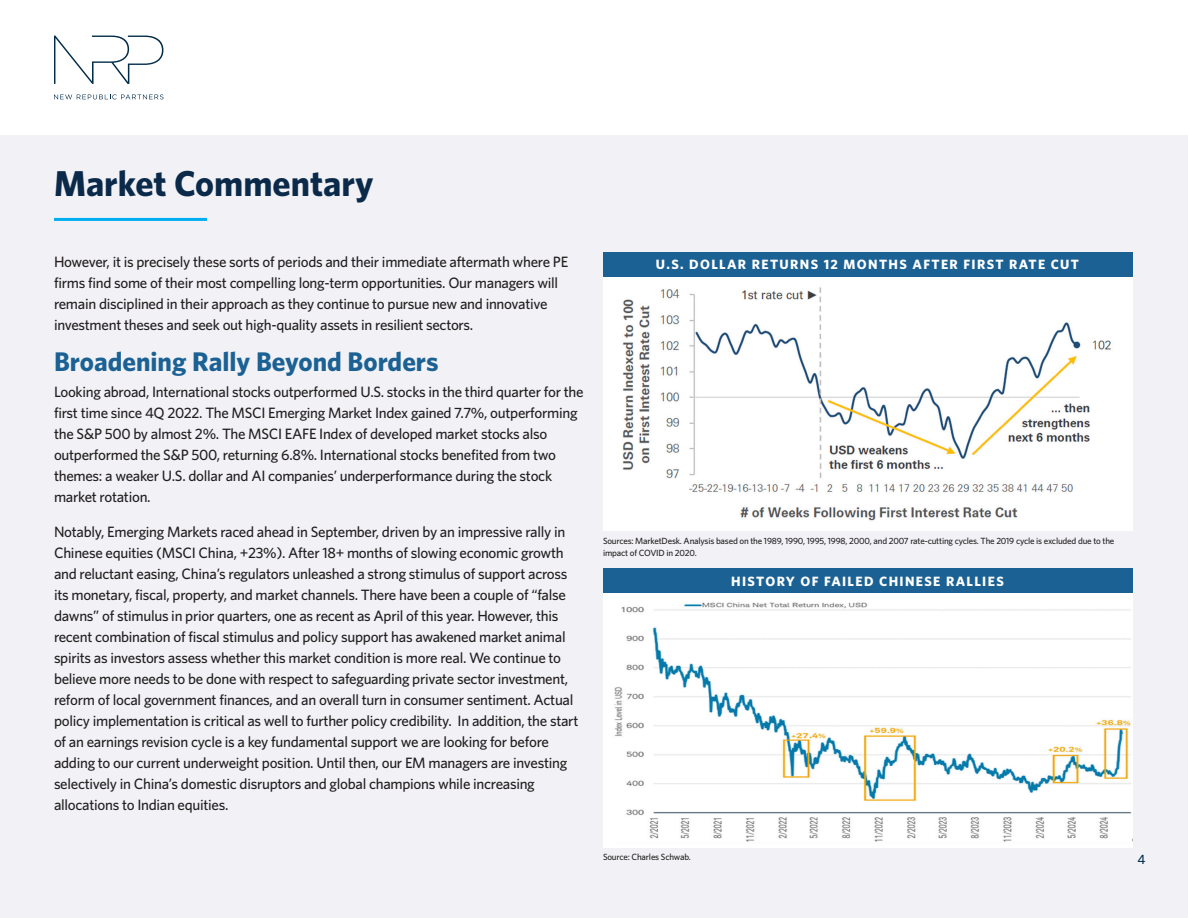
<style>
.page{position:relative;width:1188px;height:918px;background:#fff}
.page>*{position:absolute;margin:0;border:0;box-sizing:border-box;transform-origin:0 0}
.t1{font:700 36px "Whitney";color:#0b2a4a}
.t2{font:700 27px "Whitney";color:#1b6194}
.t3{font:500 15px/21px "Whitney";letter-spacing:-.02em;color:#231f20}
.t4{font:700 13.5px "Whitney";letter-spacing:.1em;color:#fff}
.t5{font:500 13.5px "Whitney";color:#002b49}
.t6{font:500 9px/12px "Whitney";letter-spacing:-.02em;color:#231f20}
</style>
<div class="page">
<div style="left:0;top:135px;width:1188px;height:783px;background:#f2f2f6"></div>
<hr style="left:54px;top:218px;width:153px;height:3px;background:#00aeef">
<img style="left:603px;top:277px;width:529px;height:251px">
<div style="left:603px;top:252px;width:529px;height:25px;background:#1b6194"></div>
<img style="left:603px;top:593px;width:529px;height:253px">
<div style="left:603px;top:568px;width:529px;height:25px;background:#1b6194"></div>
<svg style="left:54px;top:94px;width:110px;height:5px"></svg>
<svg style="left:54px;top:36px;width:109px;height:48px"></svg>
<p class="t1" style="left:54px;top:162px;width:321px">Market Commentary</p>
<p class="t3" style="left:54px;top:251px;width:516px">However, it is precisely these sorts of periods and their immediate aftermath where PE firms find some of their most compelling long-term opportunities. Our managers will remain disciplined in their approach as they continue to pursue new and innovative investment theses and seek out high-quality assets in resilient sectors.</p>
<p class="t2" style="left:54px;top:345px;width:386px">Broadening Rally Beyond Borders</p>
<p class="t3" style="left:54px;top:381px;width:531px">Looking abroad, International stocks outperformed U.S. stocks in the third quarter for the first time since 4Q 2022. The MSCI Emerging Market Index gained 7.7%, outperforming the S&amp;P 500 by almost 2%. The MSCI EAFE Index of developed market stocks also outperformed the S&amp;P 500, returning 6.8%. International stocks benefited from two themes: a weaker U.S. dollar and AI companies’ underperformance during the stock market rotation.</p>
<p class="t3" style="left:54px;top:521px;width:526px">Notably, Emerging Markets raced ahead in September, driven by an impressive rally in Chinese equities (MSCI China, +23%). After 18+ months of slowing economic growth and reluctant easing, China’s regulators unleashed a strong stimulus of support across its monetary, fiscal, property, and market channels. There have been a couple of “false dawns” of stimulus in prior quarters, one as recent as April of this year. However, this recent combination of fiscal stimulus and policy support has awakened market animal spirits as investors assess whether this market condition is more real. We continue to believe more needs to be done with respect to safeguarding private sector investment, reform of local government finances, and an overall turn in consumer sentiment. Actual policy implementation is critical as well to further policy credibility. In addition, the start of an earnings revision cycle is a key fundamental support we are looking for before adding to our current underweight position. Until then, our EM managers are investing selectively in China’s domestic disruptors and global champions while increasing allocations to Indian equities.</p>
<p class="t4" style="left:656px;top:256px;width:425px">U.S. DOLLAR RETURNS 12 MONTHS AFTER FIRST RATE CUT</p>
<p class="t6" style="left:603px;top:534px;width:513px">Sources: MarketDesk. Analysis based on the 1989, 1990, 1995, 1998, 2000, and 2007 rate-cutting cycles. The 2019 cycle is excluded due to the impact of COVID in 2020.</p>
<p class="t4" style="left:731px;top:573px;width:274px">HISTORY OF FAILED CHINESE RALLIES</p>
<p class="t6" style="left:603px;top:851px;width:89px">Source: Charles Schwab.</p>
<p class="t5" style="left:1137px;top:851px;width:9px">4</p>
</div>
